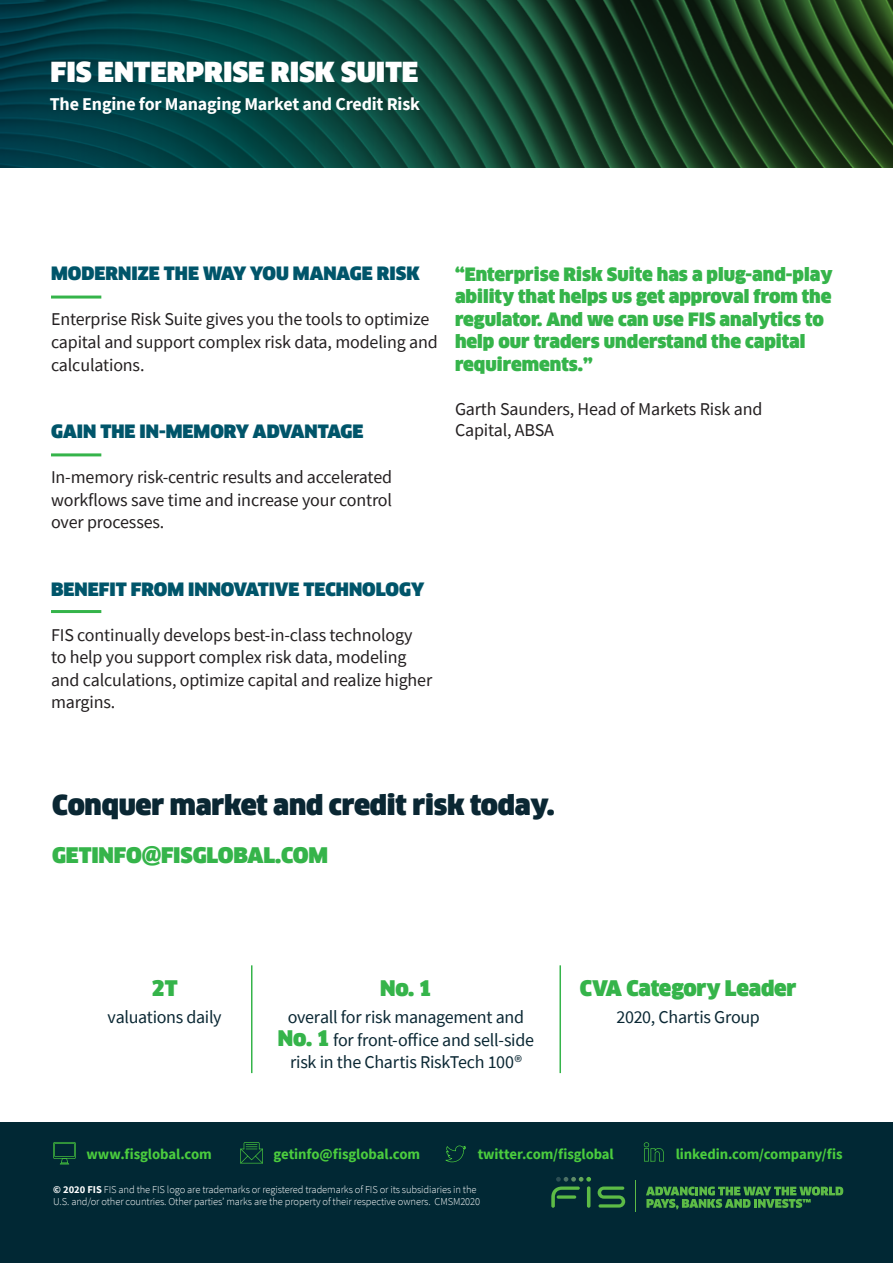
<style>
.page{position:relative;width:893px;height:1263px;background:#fff}
.page>*{position:absolute;margin:0;border:0;box-sizing:border-box;transform-origin:0 0}
.BODY__Internal_pages{font:900 27px "Clan Offc Pro";letter-spacing:-.01em;color:#0a2733}
.BODY__Internal_pages-2{font:900 27px "Clan Offc Pro";color:#fff}
.BODY__Internal_pages-3{font:900 21px "Clan Offc Pro";letter-spacing:-.01em;color:#35b44a}
.BODY__Internal_pages-4{font:18px/22.5px "Source Sans Pro";letter-spacing:-.01em;color:#231f20}
.t1{font:900 18px/22.5px "Clan Offc Pro";color:#35b44a}
.BODY{font:18px/22.5px "Source Sans Pro";letter-spacing:-.015em;color:#0a2733;text-align:center}
.A_HEAD__Heading_leve{font:900 18px "Clan Offc Pro";color:#00556a}
.t2{font:700 18px "Source Sans Pro";letter-spacing:-.01em;color:#fff}
.t3{font:700 14.7px "Source Sans Pro";letter-spacing:-.01em;color:#4bcd3e}
.t4{font:300 10.5px/12.6px "Source Sans Pro";letter-spacing:-.01em;color:#fff}
.s1{font-family:"Clan Offc Pro";font-weight:900;font-size:21px;color:#35b44a}
.s2{font-weight:700}
</style>
<div class="page">
<svg style="left:0;top:0;width:893px;height:168px;background:#0e3f33"></svg>
<div style="left:0;top:1122px;width:893px;height:141px;background:#012834"></div>
<svg style="left:53px;top:1142px;width:23px;height:22px"></svg>
<svg style="left:445px;top:1145px;width:21px;height:17px"></svg>
<svg style="left:644px;top:1142px;width:20px;height:19px"></svg>
<svg style="left:240px;top:1142px;width:23px;height:21px"></svg>
<svg style="left:598px;top:1186px;width:27px;height:21px"></svg>
<svg style="left:551px;top:1177px;width:40px;height:31px"></svg>
<svg style="left:557px;top:1195px;width:19px;height:4px"></svg>
<hr style="left:587px;top:1186px;width:3px;height:22px;background:#5dbb46;border-radius:2px">
<hr style="left:635px;top:1180px;width:1px;height:32px;background:#5dbb46">
<svg style="left:646px;top:1186px;width:197px;height:23px"></svg>
<hr style="left:51px;top:296px;width:50px;height:3px;background:#35b44a">
<hr style="left:51px;top:453px;width:50px;height:3px;background:#35b44a">
<hr style="left:51px;top:610px;width:50px;height:3px;background:#35b44a">
<hr style="left:251px;top:965px;width:1px;height:108px;background:#35b44a">
<hr style="left:559px;top:965px;width:2px;height:108px;background:#35b44a">
<p class="BODY__Internal_pages-2" style="left:50px;top:57px;width:369px">FIS ENTERPRISE RISK SUITE</p>
<p class="t2" style="left:50px;top:92px;width:372px">The Engine for Managing Market and Credit Risk</p>
<p class="A_HEAD__Heading_leve" style="left:51px;top:263px;width:370px">MODERNIZE THE WAY YOU MANAGE RISK</p>
<p class="BODY__Internal_pages-4" style="left:51px;top:308px;width:388px">Enterprise Risk Suite gives you the tools to optimize capital and support complex risk data, modeling and calculations.</p>
<p class="A_HEAD__Heading_leve" style="left:51px;top:421px;width:314px">GAIN THE IN-MEMORY ADVANTAGE</p>
<p class="BODY__Internal_pages-4" style="left:51px;top:466px;width:343px;text-align:justify">In-memory risk-centric results and accelerated workflows save time and increase your control over processes.</p>
<p class="t1" style="left:455px;top:263px;width:379px">“Enterprise Risk Suite has a plug-and-play ability that helps us get approval from the regulator. And we can use FIS analytics to help our traders understand the capital requirements.”</p>
<p class="BODY__Internal_pages-4" style="left:455px;top:398px;width:309px;line-height:21px">Garth Saunders, Head of Markets Risk and<br>Capital, ABSA</p>
<p class="A_HEAD__Heading_leve" style="left:51px;top:578px;width:375px">BENEFIT FROM INNOVATIVE TECHNOLOGY</p>
<p class="BODY__Internal_pages-4" style="left:51px;top:623px;width:383px">FIS continually develops best-in-class technology to help you support complex risk data, modeling and calculations, optimize capital and realize higher margins.</p>
<p class="BODY__Internal_pages" style="left:52px;top:789px;width:504px">Conquer market and credit risk today.</p>
<p class="BODY__Internal_pages-3" style="left:52px;top:843px;width:277px">GETINFO@FISGLOBAL.COM</p>
<p class="BODY__Internal_pages-3" style="left:152px;top:976px;width:27px">2T</p>
<p class="BODY" style="left:108px;top:1006px;width:116px">valuations daily</p>
<p class="BODY__Internal_pages-3" style="left:380px;top:976px;width:53px">No. 1</p>
<p class="BODY" style="left:278px;top:1006px;width:258px">overall for risk management and<br><span class="s1">No. 1</span> for front-office and sell-side risk in the Chartis RiskTech 100®</p>
<p class="BODY__Internal_pages-3" style="left:580px;top:976px;width:218px">CVA Category Leader</p>
<p class="BODY" style="left:616px;top:1006px;width:145px">2020, Chartis Group</p>
<p class="t3" style="left:86px;top:1144px;width:127px">www.fisglobal.com</p>
<p class="t3" style="left:273px;top:1144px;width:148px">getinfo@fisglobal.com</p>
<p class="t3" style="left:478px;top:1144px;width:138px">twitter.com/fisglobal</p>
<p class="t3" style="left:676px;top:1144px;width:168px">linkedin.com/company/fis</p>
<p class="t4" style="left:53px;top:1183px;width:428px"><span class="s2">© 2020 FIS</span> FIS and the FIS logo are trademarks or registered trademarks of FIS or its subsidiaries in the<br>U.S. and/or other countries. Other parties’ marks are the property of their respective owners. CMSM2020</p>
</div>
